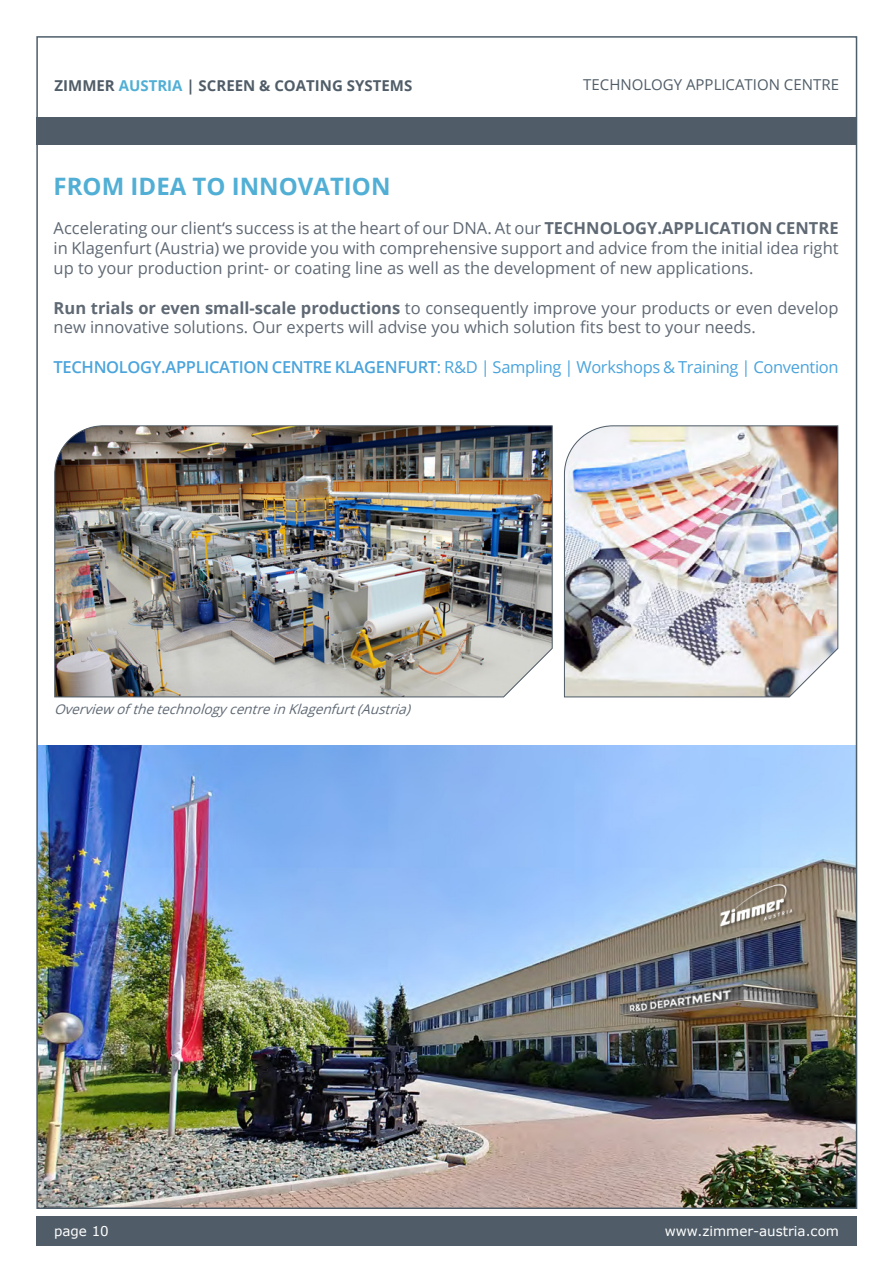
<style>
.page{position:relative;width:893px;height:1263px;background:#fff}
.page>*{position:absolute;margin:0;border:0;box-sizing:border-box;transform-origin:0 0}
.t1{font:700 24px "Open Sans";color:#51afd5}
.t2{font:16.5px/19.8px "Open Sans";color:#5f6974;text-align:justify}
.t3{font:16.5px "Open Sans";letter-spacing:-.02em;color:#4aa4dc}
.t4{font:700 15px "Open Sans";color:#505d68}
.t5{font:15px "Open Sans";color:#505d68}
.t6{font:italic 13.5px "Open Sans";color:#5f6974}
.t7{font:13.5px "Verdana";color:#fff}
.s1{color:#51afd5}
.s2{font-weight:700}
.s3{font-weight:600}
</style>
<div class="page">
<img style="left:39px;top:746px;width:815px;height:460px">
<div style="left:36px;top:1216px;width:821px;height:30px;background:#505d68"></div>
<div style="left:36px;top:117px;width:820px;height:28px;background:#505d68"></div>
<img style="left:54px;top:425px;width:499px;height:273px">
<img style="left:564px;top:425px;width:275px;height:273px">
<p class="t4" style="left:55px;top:75px;width:359px">ZIMMER <span class="s1">AUSTRIA</span> | SCREEN &amp; COATING SYSTEMS</p>
<p class="t5" style="left:583px;top:75px;width:257px">TECHNOLOGY APPLICATION CENTRE</p>
<h1 class="t1" style="left:54px;top:169px;width:338px">FROM IDEA TO INNOVATION</h1>
<p class="t2" style="left:54px;top:218px;width:786px">Accelerating our client‘s success is at the heart of our DNA. At our <span class="s2">TECHNOLOGY.APPLICATION CENTRE </span>in Klagenfurt (Austria) we provide you with comprehensive support and advice from the initial idea right up to your production print- or coating line as well as the development of new applications.</p>
<p class="t2" style="left:54px;top:297px;width:786px"><span class="s2">Run trials or even small-scale productions</span> to consequently improve your products or even develop new innovative solutions. Our experts will advise you which solution fits best to your needs.</p>
<p class="t3" style="left:54px;top:356px;width:786px"><span class="s3">TECHNOLOGY.APPLICATION CENTRE KLAGENFURT</span>: R&amp;D | Sampling | Workshops &amp; Training | Convention</p>
<p class="t6" style="left:54px;top:700px;width:363px">Overview ofthetechnologycentreinKlagenfurt(Austria)</p>
<p class="t7" style="left:54px;top:1222px;width:56px">page 10</p>
<p class="t7" style="left:665px;top:1222px;width:176px">www.zimmer-austria.com</p>
</div>
